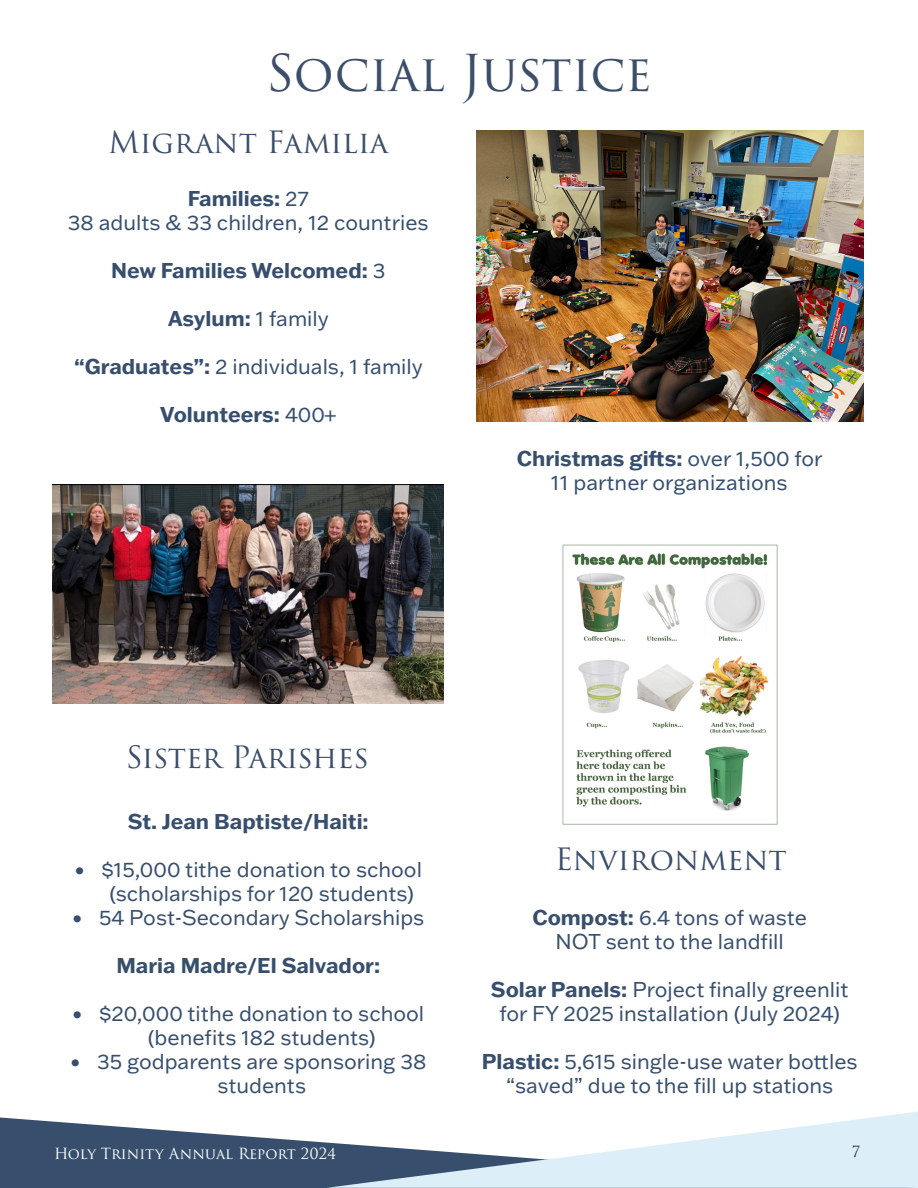
<style>
.page{position:relative;width:918px;height:1188px;background:#fff}
.page>*{position:absolute;margin:0;border:0;box-sizing:border-box;transform-origin:0 0}
.t1{font:49.5px "Trajan Pro 3";letter-spacing:-.01em;color:#3c4e6a}
.t2{font:30px "Trajan Pro 3";color:#3c4e6a}
.t3{font:30px "Trajan Pro 3";letter-spacing:-.02em;color:#3c4e6a}
.t4{font:21px/24px "Franklin Gothic ATF";color:#374f6d}
.t5{font:700 21px "Franklin Gothic ATF";color:#374f6d}
.t6{font:15px "Trajan Pro 3";letter-spacing:-.005em;color:#fff}
.t7{font:15px "Trajan Pro 3";color:#333}
.s1{font-weight:400}
.s2{font-weight:700}
</style>
<div class="page">
<svg style="left:0;top:1118px;width:327px;height:70px;fill:#374f6d"></svg>
<svg style="left:327px;top:1112px;width:591px;height:76px;fill:#dceff8"></svg>
<img style="left:53px;top:484px;width:391px;height:220px">
<img style="left:476px;top:130px;width:388px;height:291px">
<img style="left:562px;top:544px;width:216px;height:281px">
<p class="t1" style="left:266px;top:39px;width:387px">Social Justice</p>
<p class="t2" style="left:108px;top:122px;width:282px">Migrant Familia</p>
<p class="t5" style="left:188px;top:185px;width:122px">Families: <span class="s1">27</span></p>
<p class="t4" style="left:68px;top:210px;width:362px">38 adults &amp; 33 children, 12 countries</p>
<p class="t5" style="left:111px;top:257px;width:276px">New Families Welcomed: <span class="s1">3</span></p>
<p class="t5" style="left:168px;top:305px;width:162px">Asylum: <span class="s1">1 family</span></p>
<p class="t4" style="left:74px;top:354px;width:350px"><span class="s2">“Graduates”:</span> 2 individuals, 1 family</p>
<p class="t5" style="left:160px;top:401px;width:177px">Volunteers: <span class="s1">400+</span></p>
<p class="t5" style="left:517px;top:444px;width:307px">Christmas gifts: <span class="s1">over 1,500 for</span></p>
<p class="t4" style="left:551px;top:470px;width:238px">11 partner organizations</p>
<p class="t3" style="left:126px;top:737px;width:245px">Sister Parishes</p>
<p class="t5" style="left:128px;top:807px;width:242px">St. Jean Baptiste/Haiti:</p>
<p class="t4" style="left:109px;top:857px;width:314px;text-indent:-35px">• $15,000 tithe donation to school (scholarships for 120 students)</p>
<p class="t4" style="left:72px;top:905px;width:354px">• 54 Post-Secondary Scholarships</p>
<p class="t5" style="left:116px;top:951px;width:265px">Maria Madre/El Salvador:</p>
<p class="t4" style="left:148px;top:1001px;width:278px;text-indent:-76px">• $20,000 tithe donation to school (benefits 182 students)</p>
<p class="t4" style="left:217px;top:1049px;width:210px;text-indent:-147px">• 35 godparents are sponsoring 38 students</p>
<p class="t2" style="left:555px;top:839px;width:234px">Environment</p>
<p class="t4" style="left:532px;top:905px;width:276px"><span class="s2">Compost:</span> 6.4 tons of waste</p>
<p class="t4" style="left:556px;top:929px;width:230px">NOT sent to the landfill</p>
<p class="t4" style="left:491px;top:977px;width:359px;text-align:center"><span class="s2">Solar Panels:</span> Project finally greenlit for FY 2025 installation (July 2024)</p>
<p class="t4" style="left:482px;top:1049px;width:377px;text-align:center"><span class="s2">Plastic:</span> 5,615 single-use water bottles “saved” due to the fill up stations</p>
<p class="t6" style="left:54px;top:1143px;width:284px">Holy Trinity Annual Report 2024</p>
<p class="t7" style="left:852px;top:1141px;width:10px">7</p>
</div>
